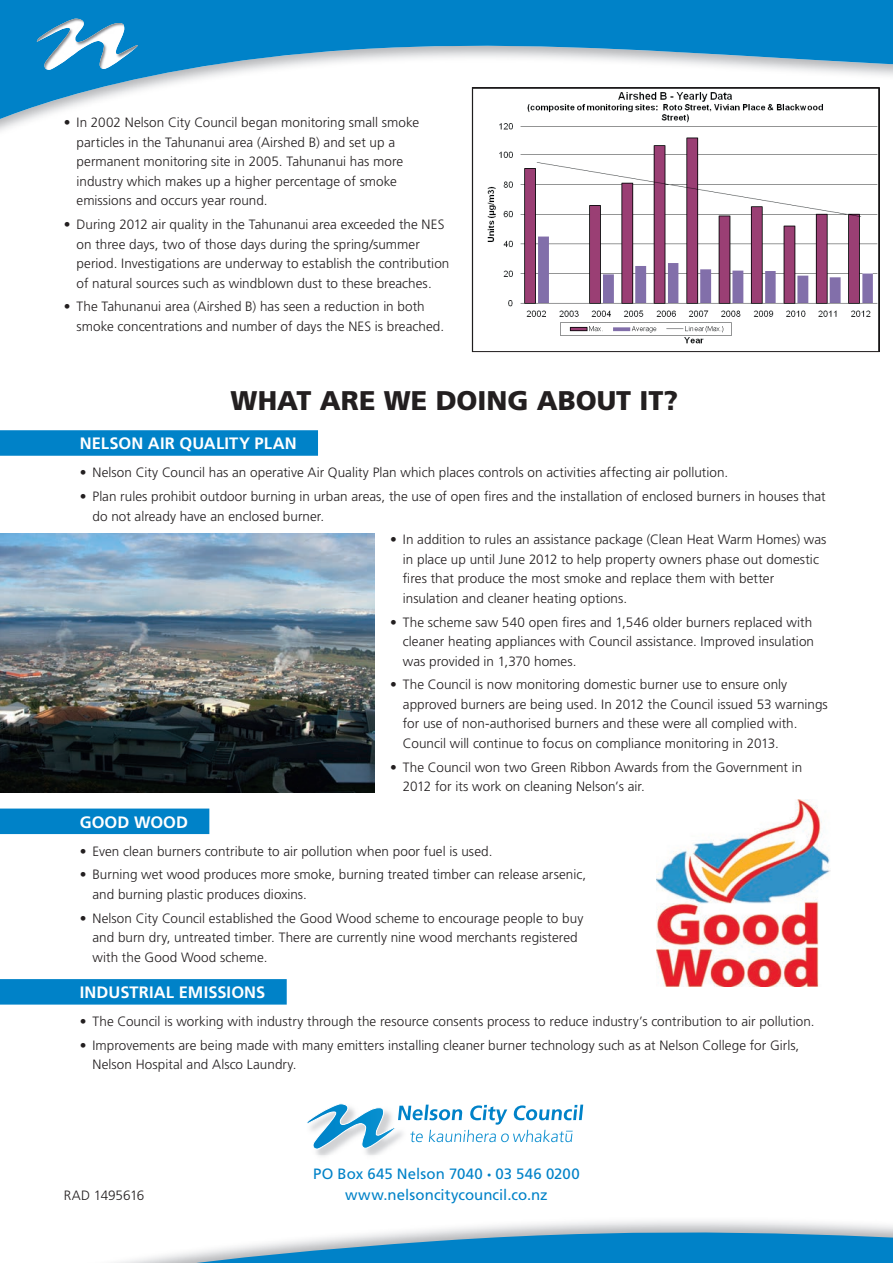
<style>
.page{position:relative;width:893px;height:1263px;background:#fff}
.page>*{position:absolute;margin:0;border:0;box-sizing:border-box;transform-origin:0 0}
.t1{font:900 27px "Frutiger";color:#231f20}
.t2{font:700 16.5px "Frutiger";letter-spacing:.005em;color:#fff}
.t3{font:15px "Frutiger";letter-spacing:.005em;color:#0082c8}
.t4{font:300 13.5px/19.5px "Frutiger";letter-spacing:.005em;color:#231f20}
.s1{font-size:8.55px}
</style>
<div class="page">
<svg style="left:0;top:0;width:893px;height:133px;fill:#0082c8"></svg>
<img style="left:76px;top:19px;width:47px;height:17px">
<svg style="left:76px;top:29px;width:22px;height:12px"></svg>
<img style="left:76px;top:41px;width:62px;height:11px">
<svg style="left:100px;top:54px;width:26px;height:14px"></svg>
<img style="left:37px;top:19px;width:39px;height:51px">
<svg style="left:117px;top:1221px;width:776px;height:42px"></svg>
<img style="left:474px;top:89px;width:403px;height:255px">
<div style="left:472px;top:87px;width:407px;height:265px;border:1px solid #231f20"></div>
<svg style="left:306px;top:1103px;width:277px;height:48px"></svg>
<div style="left:0;top:430px;width:318px;height:26px;background:#0082c8"></div>
<div style="left:0;top:808px;width:209px;height:26px;background:#0082c8"></div>
<div style="left:0;top:979px;width:287px;height:25px;background:#0082c8"></div>
<img style="left:657px;top:799px;width:174px;height:188px">
<img style="left:0;top:534px;width:375px;height:259px">
<p class="t4" style="left:77px;top:113px;width:344px;text-indent:-13px">• In 2002 Nelson City Council began monitoring small smoke particles in the Tahunanui area (Airshed B) and set up a permanent monitoring site in 2005. Tahunanui has more industry which makes up a higher percentage of smoke emissions and occurs year round.</p>
<p class="t4" style="left:77px;top:215px;width:374px;text-indent:-13px">• During 2012 air quality in the Tahunanui area exceeded the NES on three days, two of those days during the spring/summer period. Investigations are underway to establish the contribution of natural sources such as windblown dust to these breaches.</p>
<p class="t4" style="left:77px;top:297px;width:369px;text-indent:-13px">• The Tahunanui area (Airshed B) has seen a reduction in both smoke concentrations and number of days the NES is breached.</p>
<h1 class="t1" style="left:231px;top:385px;width:449px">WHAT ARE WE DOING ABOUT IT?</h1>
<p class="t2" style="left:80px;top:434px;width:218px">NELSON AIR QUALITY PLAN</p>
<p class="t4" style="left:80px;top:463px;width:650px">• Nelson City Council has an operative Air Quality Plan which places controls on activities affecting air pollution.</p>
<p class="t4" style="left:92px;top:487px;width:735px;text-indent:-13px">• Plan rules prohibit outdoor burning in urban areas, the use of open fires and the installation of enclosed burners in houses that do not already have an enclosed burner.</p>
<p class="t4" style="left:403px;top:530px;width:425px;text-indent:-13px">• In addition to rules an assistance package (Clean Heat Warm Homes) was in place up until June 2012 to help property owners phase out domestic fires that produce the most smoke and replace them with better insulation and cleaner heating options.</p>
<p class="t4" style="left:403px;top:612px;width:413px;text-indent:-13px">• The scheme saw 540 open fires and 1,546 older burners replaced with cleaner heating appliances with Council assistance. Improved insulation was provided in 1,370 homes.</p>
<p class="t4" style="left:403px;top:675px;width:426px;text-indent:-13px">• The Council is now monitoring domestic burner use to ensure only approved burners are being used. In 2012 the Council issued 53 warnings for use of non-authorised burners and these were all complied with.<br>Council will continue to focus on compliance monitoring in 2013.</p>
<p class="t4" style="left:403px;top:757px;width:401px;text-indent:-13px">• The Council won two Green Ribbon Awards from the Government in<br>2012 for its work on cleaning Nelson’s air.</p>
<p class="t2" style="left:80px;top:812px;width:110px">GOOD WOOD</p>
<p class="t4" style="left:80px;top:841px;width:414px">• Even clean burners contribute to air pollution when poor fuel is used.</p>
<p class="t4" style="left:92px;top:865px;width:495px;text-indent:-13px">• Burning wet wood produces more smoke, burning treated timber can release arsenic, and burning plastic produces dioxins.</p>
<p class="t4" style="left:92px;top:908px;width:492px;text-indent:-13px">• Nelson City Council established the Good Wood scheme to encourage people to buy and burn dry, untreated timber. There are currently nine wood merchants registered with the Good Wood scheme.</p>
<p class="t2" style="left:80px;top:983px;width:187px">INDUSTRIAL EMISSIONS</p>
<p class="t4" style="left:80px;top:1012px;width:736px">• The Council is working with industry through the resource consents process to reduce industry’s contribution to air pollution.</p>
<p class="t4" style="left:92px;top:1035px;width:708px;text-indent:-13px">• Improvements are being made with many emitters installing cleaner burner technology such as at Nelson College for Girls,<br>Nelson Hospital and Alsco Laundry.</p>
<p class="t3" style="left:313px;top:1165px;width:268px">PO Box 645 Nelson 7040 <span class="s1">•</span> 03 546 0200</p>
<p class="t4" style="left:64px;top:1186px;width:82px">RAD 1495616</p>
<p class="t3" style="left:345px;top:1186px;width:204px">www.nelsoncitycouncil.co.nz</p>
</div>
